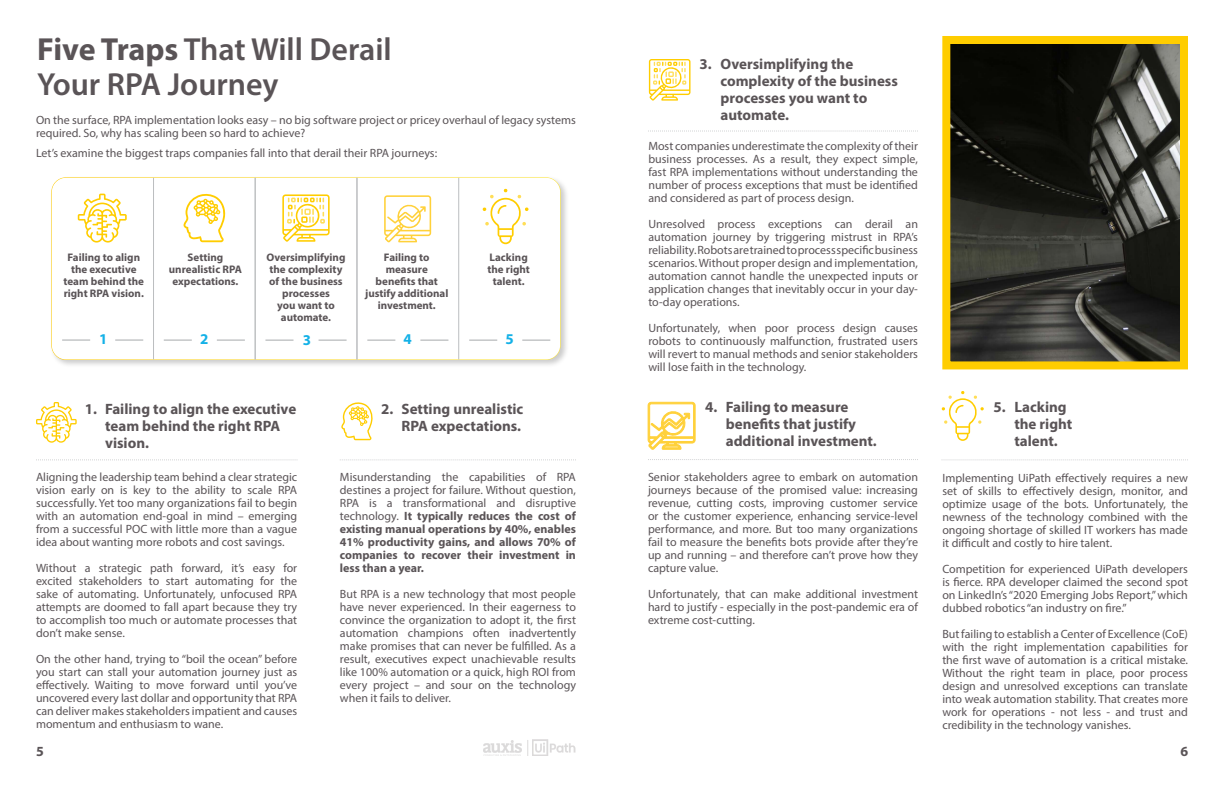
<style>
.page{position:relative;width:1224px;height:792px;background:#fff}
.page>*{position:absolute;margin:0;border:0;box-sizing:border-box;transform-origin:0 0}
.t1{font:600 32px/35px "Myriad Pro";color:#5a5457}
.t2{font:700 15px/17px "Myriad Pro";color:#5a5457}
.t3{font:700 15px "Myriad Pro";color:#14b1e7}
.t4{font:700 14px "Myriad Pro";color:#5a5457}
.t5{font:12px/13px "Myriad Pro";color:#5a5457;text-align:justify}
.t6{font:700 12px/13px "Myriad Pro";color:#5a5457;text-align:justify}
.t7{font:700 11px/12px "Myriad Pro";color:#5a5457;text-align:center}
.s1{font-weight:700}
.s2{font-weight:400}
</style>
<div class="page">
<svg style="left:36px;top:402px;width:41px;height:41px"></svg>
<div style="left:49px;top:175px;width:520px;height:193px;background:#000;opacity:.21"></div>
<svg style="left:51px;top:177px;width:510px;height:183px"></svg>
<hr style="left:153px;top:178px;width:1px;height:181px;background:#bcbec0">
<svg style="left:78px;top:194px;width:49px;height:49px"></svg>
<svg style="left:183px;top:193px;width:43px;height:49px"></svg>
<svg style="left:282px;top:194px;width:48px;height:48px"></svg>
<svg style="left:384px;top:195px;width:47px;height:48px"></svg>
<svg style="left:483px;top:189px;width:46px;height:55px"></svg>
<svg style="left:164px;top:340px;width:28px;height:1px"></svg>
<svg style="left:217px;top:340px;width:28px;height:1px"></svg>
<hr style="left:255px;top:178px;width:1px;height:181px;background:#bcbec0">
<svg style="left:265px;top:340px;width:29px;height:1px"></svg>
<svg style="left:319px;top:340px;width:28px;height:1px"></svg>
<svg style="left:62px;top:340px;width:28px;height:1px"></svg>
<svg style="left:115px;top:340px;width:28px;height:1px"></svg>
<hr style="left:459px;top:178px;width:1px;height:181px;background:#bcbec0">
<hr style="left:357px;top:178px;width:1px;height:181px;background:#bcbec0">
<svg style="left:367px;top:340px;width:28px;height:1px"></svg>
<svg style="left:420px;top:340px;width:28px;height:1px"></svg>
<svg style="left:469px;top:340px;width:28px;height:1px"></svg>
<svg style="left:522px;top:340px;width:28px;height:1px"></svg>
<svg style="left:36px;top:460px;width:233px;height:1px"></svg>
<svg style="left:340px;top:460px;width:236px;height:1px"></svg>
<svg style="left:648px;top:131px;width:270px;height:1px"></svg>
<svg style="left:341px;top:402px;width:32px;height:38px"></svg>
<svg style="left:648px;top:59px;width:43px;height:42px"></svg>
<svg style="left:648px;top:459px;width:270px;height:1px"></svg>
<svg style="left:648px;top:402px;width:47px;height:48px"></svg>
<img style="left:951px;top:45px;width:228px;height:315px">
<div style="left:942px;top:36px;width:246px;height:333px;border:8px solid #ffcd00"></div>
<img style="left:533px;top:739px;width:42px;height:17px">
<img style="left:484px;top:740px;width:38px;height:16px">
<svg style="left:999px;top:460px;width:189px;height:1px"></svg>
<svg style="left:942px;top:391px;width:42px;height:50px"></svg>
<h1 class="t1" style="left:37px;top:31px;width:356px"><span class="s1">Five Traps</span> That Will Derail<br>Your RPA Journey</h1>
<p class="t5" style="left:36px;top:113px;width:541px">On the surface, RPA implementation looks easy – no big software project or pricey overhaul of legacy systems required. So, why has scaling been so hard to achieve?</p>
<p class="t5" style="left:36px;top:146px;width:403px">Let’s examine the biggest traps companies fall into that derail their RPA journeys:</p>
<p class="t7" style="left:63px;top:251px;width:82px">Failing to align the executive team behind the right RPA vision.</p>
<p class="t7" style="left:169px;top:251px;width:75px">Setting unrealistic RPA expectations.</p>
<p class="t7" style="left:267px;top:251px;width:80px">Oversimplifying the complexity of the business processes<br>you want to automate.</p>
<p class="t7" style="left:487px;top:251px;width:44px">Lacking the right talent.</p>
<p class="t7" style="left:365px;top:251px;width:85px">Failing to measure benefits that justify additional investment.</p>
<p class="t3" style="left:99px;top:330px;width:10px">1</p>
<p class="t3" style="left:200px;top:330px;width:10px">2</p>
<p class="t3" style="left:303px;top:330px;width:10px">3</p>
<p class="t3" style="left:403px;top:330px;width:10px">4</p>
<p class="t3" style="left:506px;top:330px;width:10px">5</p>
<p class="t2" style="left:105px;top:400px;width:193px">Failing to align the executive team behind the right RPA vision.</p>
<p class="t5" style="left:36px;top:470px;width:263px">Aligning the leadership team behind a clear strategic vision early on is key to the ability to scale RPA successfully. Yet too many organizations fail to begin with an automation end-goal in mind – emerging from a successful POC with little more than a vague idea about wanting more robots and cost savings.</p>
<p class="t5" style="left:36px;top:561px;width:263px">Without a strategic path forward, it’s easy for excited stakeholders to start automating for the sake of automating. Unfortunately, unfocused RPA attempts are doomed to fall apart because they try to accomplish too much or automate processes that don’t make sense.</p>
<p class="t5" style="left:36px;top:652px;width:263px">On the other hand, trying to “boil the ocean” before you start can stall your automation journey just as effectively. Waiting to move forward until you’ve uncovered every last dollar and opportunity that RPA can deliver makes stakeholders impatient and causes momentum and enthusiasm to wane.</p>
<p class="t2" style="left:401px;top:400px;width:123px">Setting unrealistic<br>RPA expectations.</p>
<p class="t6" style="left:340px;top:470px;width:238px"><span class="s2">Misunderstanding the capabilities of RPA destines a project for failure. Without question, RPA is a transformational and disruptive technology.</span> It typically reduces the cost of existing manual operations by 40%, enables 41% productivity gains, and allows 70% of companies to recover their investment in less than a year.</p>
<p class="t5" style="left:340px;top:587px;width:238px">But RPA is a new technology that most people have never experienced. In their eagerness to convince the organization to adopt it, the first automation champions often inadvertently make promises that can never be fulfilled. As a result, executives expect unachievable results like 100% automation or a quick, high ROI from every project – and sour on the technology when it fails to deliver.</p>
<p class="t2" style="left:85px;top:400px;width:14px">1.</p>
<p class="t2" style="left:381px;top:400px;width:14px">2.</p>
<p class="t2" style="left:721px;top:55px;width:179px">Oversimplifying the complexity of the business processes you want to automate.</p>
<p class="t5" style="left:648px;top:139px;width:271px">Most companies underestimate the complexity of their business processes. As a result, they expect simple, fast RPA implementations without understanding the number of process exceptions that must be identified and considered as part of process design.</p>
<p class="t5" style="left:648px;top:217px;width:271px">Unresolved process exceptions can derail an automation journey by triggering mistrust in RPA’s reliability. Robots are trained to process specific business scenarios. Without proper design and implementation, automation cannot handle the unexpected inputs or application changes that inevitably occur in your day&shy;to-day operations.</p>
<p class="t5" style="left:648px;top:321px;width:271px">Unfortunately, when poor process design causes robots to continuously malfunction, frustrated users will revert to manual methods and senior stakeholders will lose faith in the technology.</p>
<p class="t2" style="left:699px;top:55px;width:14px">3.</p>
<p class="t2" style="left:726px;top:398px;width:153px">Failing to measure benefits that justify additional investment.</p>
<p class="t5" style="left:648px;top:470px;width:272px">Senior stakeholders agree to embark on automation journeys because of the promised value: increasing revenue, cutting costs, improving customer service or the customer experience, enhancing service-level performance, and more. But too many organizations fail to measure the benefits bots provide after they’re up and running – and therefore can’t prove how they capture value.</p>
<p class="t5" style="left:648px;top:587px;width:272px">Unfortunately, that can make additional investment hard to justify - especially in the post-pandemic era of extreme cost-cutting.</p>
<p class="t2" style="left:1014px;top:398px;width:60px">Lacking the right talent.</p>
<p class="t5" style="left:942px;top:471px;width:247px">Implementing UiPath effectively requires a new set of skills to effectively design, monitor, and optimize usage of the bots. Unfortunately, the newness of the technology combined with the ongoing shortage of skilled IT workers has made it difficult and costly to hire talent.</p>
<p class="t5" style="left:942px;top:562px;width:247px">Competition for experienced UiPath developers is fierce. RPA developer claimed the second spot on LinkedIn’s “2020 Emerging Jobs Report,” which dubbed robotics “an industry on fire.”</p>
<p class="t5" style="left:942px;top:627px;width:247px">But failing to establish a Center of Excellence (CoE) with the right implementation capabilities for the first wave of automation is a critical mistake.<br>Without the right team in place, poor process design and unresolved exceptions can translate into weak automation stability. That creates more work for operations - not less - and trust and credibility in the technology vanishes.</p>
<p class="t2" style="left:705px;top:398px;width:14px">4.</p>
<p class="t2" style="left:994px;top:398px;width:14px">5.</p>
<p class="t4" style="left:36px;top:742px;width:9px">5</p>
<p class="t4" style="left:1181px;top:742px;width:9px">6</p>
</div>
